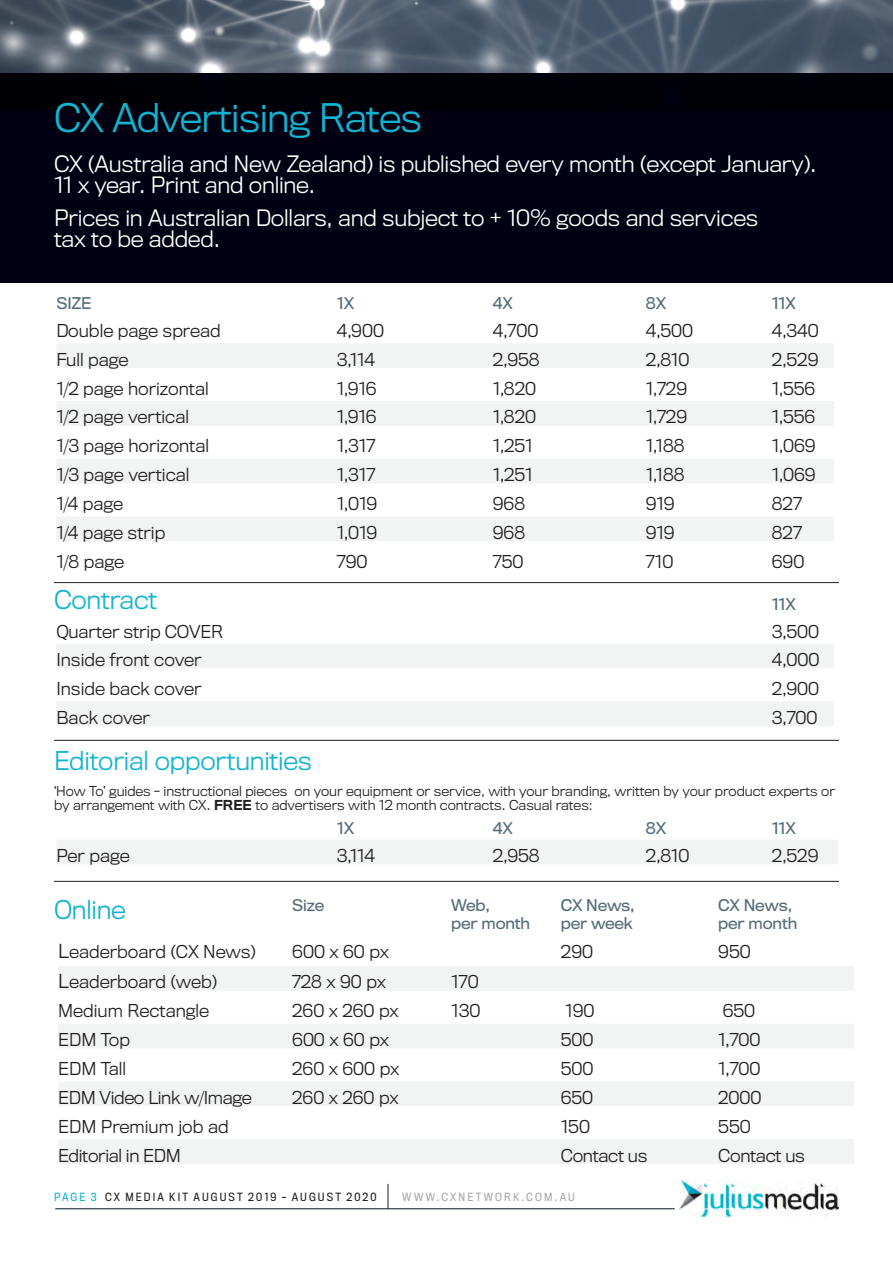
<style>
.page{position:relative;width:893px;height:1263px;background:#fff}
.page>*{position:absolute;margin:0;border:0;box-sizing:border-box;transform-origin:0 0}
.t1{font:300 36.6px "Titling Gothic FB Normal";letter-spacing:-.02em;color:#12b4cd}
.t2{font:300 24px "Titling Gothic FB Normal";letter-spacing:-.01em;color:#12b4cd}
.t3{font:300 21px/21px "Titling Gothic FB Normal";letter-spacing:-.01em;color:#fff}
.t4{font:300 16.5px "Titling Gothic FB Normal";color:#231f20}
.t5{font:300 16.5px "Titling Gothic FB Normal";letter-spacing:-.02em;color:#231f20}
.t6{font:15px "Titling Gothic FB Normal";letter-spacing:-.01em;color:#576e7a}
.t7{font:300 12.75px/15px "Titling Gothic FB Normal";color:#231f20}
.t8{font:10.5px "Titling Gothic FB Narrow";letter-spacing:.205em;color:#231f20}
.t9{font:10.5px "Titling Gothic FB Narrow";letter-spacing:.205em;color:#a8a9ad}
.s1{font-weight:500}
.s2{font-size:18px}
.s3{color:#12b4cd}
</style>
<div class="page">
<img style="left:679px;top:1180px;width:160px;height:37px">
<div style="left:0;top:73px;width:893px;height:209px;background:#000012"></div>
<img style="left:0;top:0;width:893px;height:110px">
<div style="left:56px;top:343px;width:778px;height:25px;background:#f1f4f2"></div>
<div style="left:56px;top:401px;width:778px;height:25px;background:#f1f4f2"></div>
<div style="left:56px;top:459px;width:778px;height:24px;background:#f1f4f2"></div>
<div style="left:56px;top:516px;width:778px;height:25px;background:#f1f4f2"></div>
<div style="left:58px;top:966px;width:796px;height:25px;background:#f1f4f2"></div>
<div style="left:58px;top:1024px;width:796px;height:24px;background:#f1f4f2"></div>
<div style="left:58px;top:1081px;width:796px;height:25px;background:#f1f4f2"></div>
<div style="left:58px;top:1139px;width:796px;height:25px;background:#f1f4f2"></div>
<div style="left:56px;top:643px;width:778px;height:25px;background:#f1f4f2"></div>
<div style="left:56px;top:701px;width:778px;height:25px;background:#f1f4f2"></div>
<div style="left:56px;top:839px;width:782px;height:25px;background:#f1f4f2"></div>
<hr style="left:54px;top:582px;width:785px;height:1px;background:#231f20">
<hr style="left:54px;top:740px;width:785px;height:1px;background:#231f20">
<hr style="left:54px;top:881px;width:785px;height:1px;background:#231f20">
<hr style="left:247px;top:1209px;width:516px;height:1px;background:#fff">
<hr style="left:55px;top:1208px;width:620px;height:1px;background:#011622">
<svg style="left:388px;top:1184px;width:1px;height:25px"></svg>
<p class="t1" style="left:54px;top:97px;width:370px">CX Advertising Rates</p>
<p class="t3" style="left:54px;top:153px;width:764px">CX (Australia and New Zealand) is published every month (except January).<br>11 x year. Print and online.</p>
<p class="t3" style="left:54px;top:208px;width:706px">Prices in Australian Dollars, and subject to + 10% goods and services tax to be added.</p>
<p class="t6" style="left:56px;top:294px;width:37px">SIZE</p>
<p class="t6" style="left:337px;top:294px;width:19px">1X</p>
<p class="t6" style="left:493px;top:294px;width:22px">4X</p>
<p class="t6" style="left:646px;top:294px;width:22px">8X</p>
<p class="t6" style="left:772px;top:294px;width:25px">11X</p>
<p class="t4" style="left:56px;top:321px;width:166px">Double page spread</p>
<p class="t4" style="left:337px;top:321px;width:49px">4,900</p>
<p class="t4" style="left:493px;top:321px;width:47px">4,700</p>
<p class="t4" style="left:646px;top:321px;width:49px">4,500</p>
<p class="t4" style="left:772px;top:321px;width:48px">4,340</p>
<p class="t4" style="left:56px;top:350px;width:74px">Full page</p>
<p class="t4" style="left:337px;top:350px;width:40px">3,114</p>
<p class="t4" style="left:493px;top:350px;width:48px">2,958</p>
<p class="t4" style="left:646px;top:350px;width:45px">2,810</p>
<p class="t4" style="left:772px;top:350px;width:48px">2,529</p>
<p class="t4" style="left:56px;top:379px;width:154px">1/2 page horizontal</p>
<p class="t4" style="left:337px;top:379px;width:41px">1,916</p>
<p class="t4" style="left:493px;top:379px;width:45px">1,820</p>
<p class="t4" style="left:646px;top:379px;width:43px">1,729</p>
<p class="t4" style="left:772px;top:379px;width:45px">1,556</p>
<p class="t4" style="left:56px;top:408px;width:134px">1/2 page vertical</p>
<p class="t4" style="left:337px;top:408px;width:41px">1,916</p>
<p class="t4" style="left:493px;top:408px;width:45px">1,820</p>
<p class="t4" style="left:646px;top:408px;width:43px">1,729</p>
<p class="t4" style="left:772px;top:408px;width:45px">1,556</p>
<p class="t4" style="left:56px;top:436px;width:154px">1/3 page horizontal</p>
<p class="t4" style="left:337px;top:436px;width:40px">1,317</p>
<p class="t4" style="left:493px;top:436px;width:41px">1,251</p>
<p class="t4" style="left:646px;top:436px;width:40px">1,188</p>
<p class="t4" style="left:772px;top:436px;width:45px">1,069</p>
<p class="t4" style="left:56px;top:465px;width:135px">1/3 page vertical</p>
<p class="t4" style="left:337px;top:465px;width:40px">1,317</p>
<p class="t4" style="left:493px;top:465px;width:41px">1,251</p>
<p class="t4" style="left:646px;top:465px;width:40px">1,188</p>
<p class="t4" style="left:772px;top:465px;width:45px">1,069</p>
<p class="t4" style="left:56px;top:494px;width:68px">1/4 page</p>
<p class="t4" style="left:337px;top:494px;width:42px">1,019</p>
<p class="t4" style="left:493px;top:494px;width:34px">968</p>
<p class="t4" style="left:646px;top:494px;width:30px">919</p>
<p class="t4" style="left:772px;top:494px;width:32px">827</p>
<p class="t4" style="left:56px;top:523px;width:110px">1/4 page strip</p>
<p class="t4" style="left:337px;top:523px;width:42px">1,019</p>
<p class="t4" style="left:493px;top:523px;width:34px">968</p>
<p class="t4" style="left:646px;top:523px;width:30px">919</p>
<p class="t4" style="left:772px;top:523px;width:32px">827</p>
<p class="t4" style="left:56px;top:552px;width:69px">1/8 page</p>
<p class="t4" style="left:337px;top:552px;width:32px">790</p>
<p class="t4" style="left:493px;top:552px;width:32px">750</p>
<p class="t4" style="left:646px;top:552px;width:29px">710</p>
<p class="t4" style="left:772px;top:552px;width:34px">690</p>
<p class="t2" style="left:54px;top:586px;width:105px">Contract</p>
<p class="t6" style="left:772px;top:596px;width:25px">11X</p>
<p class="t4" style="left:56px;top:622px;width:168px">Quarter strip COVER</p>
<p class="t4" style="left:772px;top:622px;width:49px">3,500</p>
<p class="t4" style="left:56px;top:650px;width:147px">Inside front cover</p>
<p class="t4" style="left:772px;top:650px;width:49px">4,000</p>
<p class="t4" style="left:56px;top:679px;width:147px">Inside back cover</p>
<p class="t4" style="left:772px;top:679px;width:49px">2,900</p>
<p class="t4" style="left:56px;top:708px;width:95px">Back cover</p>
<p class="t4" style="left:772px;top:708px;width:47px">3,700</p>
<p class="t2" style="left:54px;top:747px;width:259px">Editorial opportunities</p>
<p class="t7" style="left:54px;top:783px;width:783px">‘How To’ guides - instructional pieces on your equipment or service, with your branding, written by your product experts or by arrangement with CX. <span class="s1">FREE</span> to advertisers with 12 month contracts. Casual rates:</p>
<p class="t6" style="left:337px;top:820px;width:19px">1X</p>
<p class="t6" style="left:493px;top:820px;width:22px">4X</p>
<p class="t6" style="left:646px;top:820px;width:22px">8X</p>
<p class="t6" style="left:772px;top:820px;width:25px">11X</p>
<p class="t4" style="left:56px;top:846px;width:75px">Per page</p>
<p class="t4" style="left:337px;top:846px;width:40px">3,114</p>
<p class="t4" style="left:493px;top:846px;width:48px">2,958</p>
<p class="t4" style="left:646px;top:846px;width:45px">2,810</p>
<p class="t4" style="left:772px;top:846px;width:48px">2,529</p>
<p class="t2" style="left:54px;top:896px;width:73px">Online</p>
<p class="t6" style="left:292px;top:896px;width:34px">Size</p>
<p class="t6" style="left:451px;top:896px;width:40px">Web,</p>
<p class="t6" style="left:561px;top:896px;width:76px">CX News,</p>
<p class="t6" style="left:718px;top:896px;width:76px">CX News,</p>
<p class="t6" style="left:451px;top:914px;width:80px">per month</p>
<p class="t6" style="left:561px;top:914px;width:73px">per week</p>
<p class="t6" style="left:718px;top:914px;width:80px">per month</p>
<p class="t4" style="left:58px;top:942px;width:199px"><span class="s2">L</span>eaderboard (CX News)</p>
<p class="t4" style="left:292px;top:942px;width:98px">600 x 60 px</p>
<p class="t4" style="left:561px;top:942px;width:34px">290</p>
<p class="t4" style="left:718px;top:942px;width:34px">950</p>
<p class="t4" style="left:58px;top:972px;width:160px"><span class="s2">L</span>eaderboard (web)</p>
<p class="t4" style="left:292px;top:972px;width:95px">728 x 90 px</p>
<p class="t4" style="left:451px;top:972px;width:29px">170</p>
<p class="t4" style="left:58px;top:1001px;width:152px">Medium Rectangle</p>
<p class="t4" style="left:292px;top:1001px;width:108px">260 x 260 px</p>
<p class="t4" style="left:451px;top:1001px;width:31px">130</p>
<p class="t4" style="left:565px;top:1001px;width:31px">190</p>
<p class="t4" style="left:723px;top:1001px;width:34px">650</p>
<p class="t4" style="left:58px;top:1030px;width:73px">EDM Top</p>
<p class="t4" style="left:292px;top:1030px;width:98px">600 x 60 px</p>
<p class="t4" style="left:561px;top:1030px;width:34px">500</p>
<p class="t4" style="left:718px;top:1030px;width:44px">1,700</p>
<p class="t4" style="left:58px;top:1059px;width:69px">EDM Tall</p>
<p class="t4" style="left:292px;top:1059px;width:108px">260 x 600 px</p>
<p class="t4" style="left:561px;top:1059px;width:34px">500</p>
<p class="t4" style="left:718px;top:1059px;width:44px">1,700</p>
<p class="t5" style="left:58px;top:1088px;width:195px">EDM Video Link w/Image</p>
<p class="t4" style="left:292px;top:1088px;width:108px">260 x 260 px</p>
<p class="t4" style="left:561px;top:1088px;width:34px">650</p>
<p class="t4" style="left:718px;top:1088px;width:45px">2000</p>
<p class="t4" style="left:58px;top:1117px;width:172px">EDM Premium job ad</p>
<p class="t4" style="left:561px;top:1117px;width:31px">150</p>
<p class="t4" style="left:718px;top:1117px;width:34px">550</p>
<p class="t5" style="left:58px;top:1146px;width:124px">Editorial in EDM</p>
<p class="t5" style="left:561px;top:1146px;width:88px">Contact us</p>
<p class="t5" style="left:718px;top:1146px;width:88px">Contact us</p>
<p class="t8" style="left:54px;top:1190px;width:324px"><span class="s3">PAGE 3</span> CX MEDIA KIT AUGUST 2019 – AUGUST 2020</p>
<p class="t9" style="left:402px;top:1190px;width:174px">WWW.CXNETWORK.COM.AU</p>
</div>
